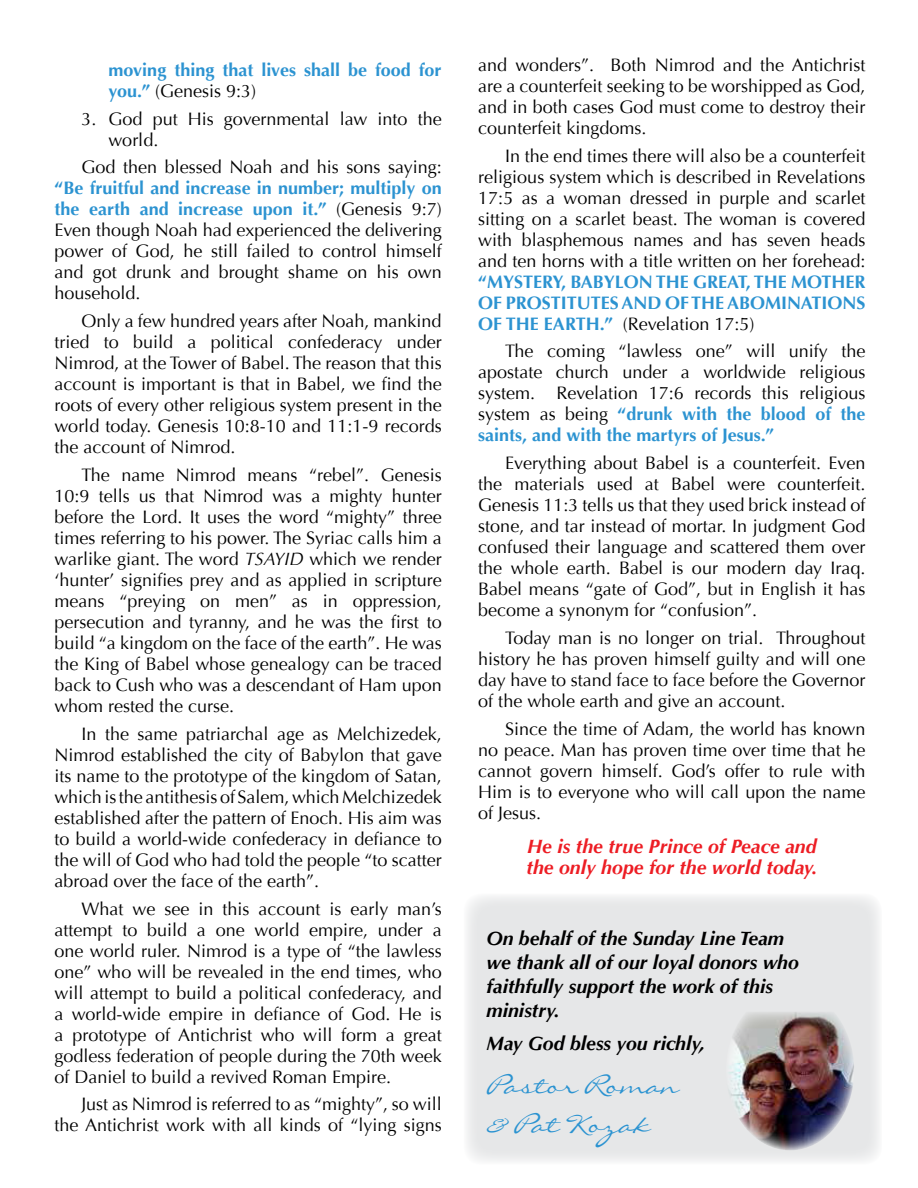
<style>
.page{position:relative;width:918px;height:1188px;background:#fff}
.page>*{position:absolute;margin:0;border:0;box-sizing:border-box;transform-origin:0 0}
.t1{font:24px/39px "Liorah BT";color:#2b93d1}
.t2{font:italic 700 19.5px/24px "Optima";color:#000}
.t3{font:italic 700 19.5px/21px "Optima";color:#ed1d24}
.t4{font:18px/21px "Optima";color:#000;text-align:justify}
.t5{font:700 18px/21px "Optima";color:#2c93d1}
.s1{font-weight:400;color:#000}
.s2{font-weight:700;color:#2c93d1}
.s3{font-style:italic}
.s4{font-size:18px}
</style>
<div class="page">
<div style="left:464px;top:893px;width:418px;height:272px;background:#e6e7e8;border-radius:18px"></div>
<img style="left:729px;top:1012px;width:125px;height:138px">
<p class="t5" style="left:109px;top:59px;width:335px">moving thing that lives shall be food for you.” <span class="s1">(Genesis 9:3)</span></p>
<p class="t4" style="left:109px;top:108px;width:335px;text-indent:-27px">3. God put His governmental law into the world.</p>
<p class="t4" style="left:82px;top:157px;width:362px">God then blessed Noah and his sons saying:</p>
<p class="t4" style="left:55px;top:178px;width:389px"><span class="s2">“Be fruitful and increase in number; multiply on the earth and increase upon it.”</span> (Genesis 9:7)<br>Even though Noah had experienced the delivering power of God, he still failed to control himself and got drunk and brought shame on his own household.</p>
<p class="t4" style="left:55px;top:311px;width:389px;text-indent:27px">Only a few hundred years after Noah, mankind tried to build a political confederacy under Nimrod, at the Tower of Babel. The reason that this account is important is that in Babel, we find the roots of every other religious system present in the world today. Genesis 10:8-10 and 11:1-9 records the account of Nimrod.</p>
<p class="t4" style="left:55px;top:465px;width:389px;text-indent:27px">The name Nimrod means “rebel”. Genesis 10:9 tells us that Nimrod was a mighty hunter before the Lord. It uses the word “mighty” three times referring to his power. The Syriac calls him a warlike giant. The word <span class="s3">TSAYID</span> which we render ‘hunter’ signifies prey and as applied in scripture means “preying on men” as in oppression, persecution and tyranny, and he was the first to build “a kingdom on the face of the earth”. He was the King of Babel whose genealogy can be traced back to Cush who was a descendant of Ham upon whom rested the curse.</p>
<p class="t4" style="left:55px;top:723px;width:389px;text-indent:27px">In the same patriarchal age as Melchizedek, Nimrod established the city of Babylon that gave its name to the prototype of the kingdom of Satan, which is the antithesis of Salem, which Melchizedek established after the pattern of Enoch. His aim was to build a world-wide confederacy in defiance to the will of God who had told the people “to scatter abroad over the face of the earth”.</p>
<p class="t4" style="left:55px;top:898px;width:389px;text-indent:27px">What we see in this account is early man’s attempt to build a one world empire, under a one world ruler. Nimrod is a type of “the lawless one” who will be revealed in the end times, who will attempt to build a political confederacy, and a world-wide empire in defiance of God. He is a prototype of Antichrist who will form a great godless federation of people during the 70th week of Daniel to build a revived Roman Empire.</p>
<p class="t4" style="left:55px;top:1094px;width:389px;text-align:right">Just as Nimrod is referred to as “mighty”, so will the Antichrist work with all kinds of “lying signs</p>
<p class="t4" style="left:478px;top:54px;width:389px">and wonders”. Both Nimrod and the Antichrist are a counterfeit seeking to be worshipped as God, and in both cases God must come to destroy their counterfeit kingdoms.</p>
<p class="t4" style="left:478px;top:145px;width:389px;text-indent:27px">In the end times there will also be a counterfeit religious system which is described in Revelations 17:5 as a woman dressed in purple and scarlet sitting on a scarlet beast. The woman is covered with blasphemous names and has seven heads and ten horns with a title written on her forehead:</p>
<p class="t5" style="left:478px;top:271px;width:389px;text-align:justify">“MYSTERY, BABYLON THE GREAT, THE MOTHER OF PROSTITUTES AND OF THE ABOMINATIONS OF THE EARTH.” <span class="s1">(Revelation 17:5)</span></p>
<p class="t4" style="left:478px;top:341px;width:389px;text-indent:27px">The coming “lawless one” will unify the apostate church under a worldwide religious system. Revelation 17:6 records this religious system as being <span class="s2">“drunk with the blood of the saints, and with the martyrs of Jesus.”</span></p>
<p class="t4" style="left:478px;top:453px;width:389px;text-indent:27px">Everything about Babel is a counterfeit. Even the materials used at Babel were counterfeit.<br>Genesis 11:3 tells us that they used brick instead of stone, and tar instead of mortar. In judgment God confused their language and scattered them over the whole earth. Babel is our modern day Iraq.<br>Babel means “gate of God”, but in English it has become a synonym for “confusion”.</p>
<p class="t4" style="left:478px;top:628px;width:389px;text-indent:27px">Today man is no longer on trial. Throughout history he has proven himself guilty and will one day have to stand face to face before the Governor of the whole earth and give an account.</p>
<p class="t4" style="left:478px;top:718px;width:389px;text-indent:27px">Since the time of Adam, the world has known no peace. Man has proven time over time that he cannot govern himself. God’s offer to rule with Him is to everyone who will call upon the name of Jesus.</p>
<p class="t3" style="left:527px;top:836px;width:292px">He is the true Prince of Peace and the only hope for the world today.</p>
<p class="t2" style="left:486px;top:926px;width:314px">On behalf of the Sunday Line Team we thank all of our loyal donors who faithfully support the work of this ministry.</p>
<p class="t2" style="left:486px;top:1031px;width:220px">May God bless you richly,</p>
<h1 class="t1" style="left:486px;top:1065px;width:194px">Pastor Roman <span class="s4">&amp;</span> Pat Kozak</h1>
</div>
